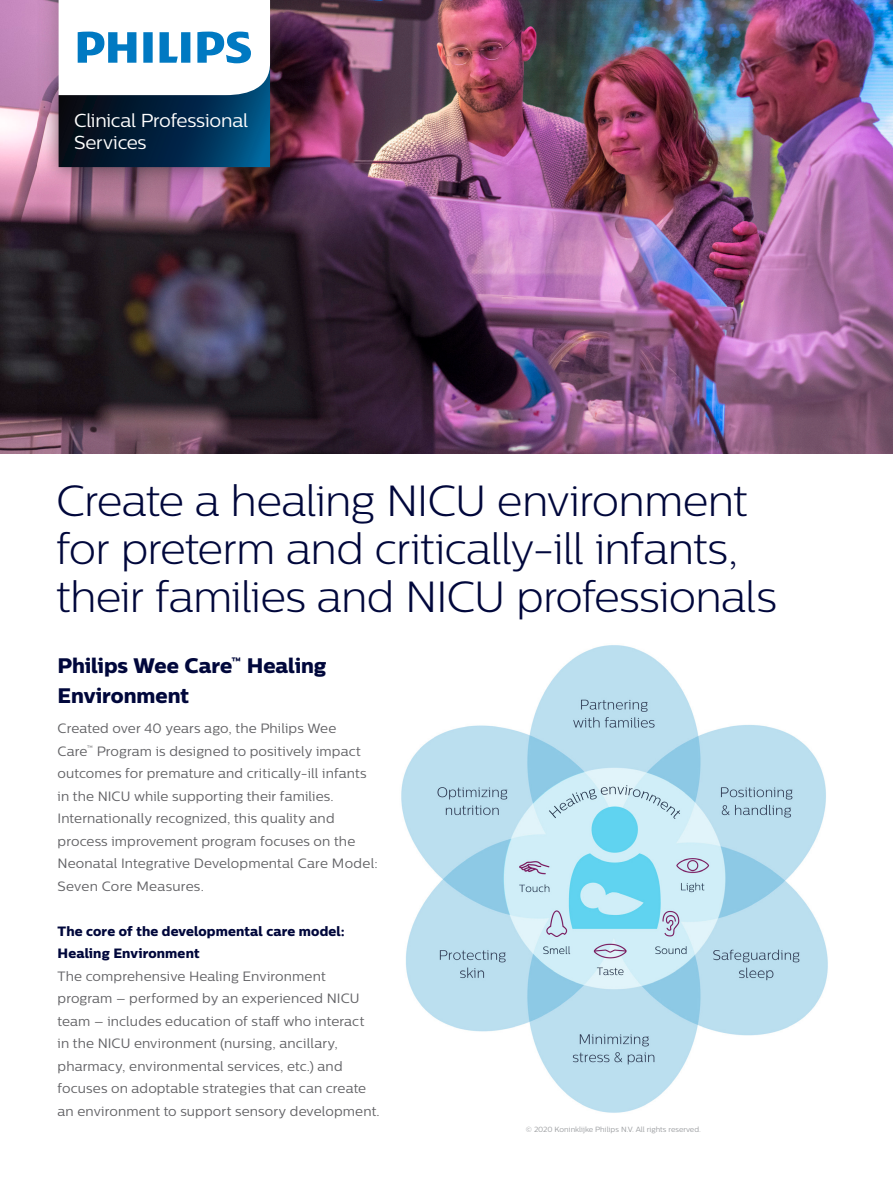
<style>
.page{position:relative;width:893px;height:1188px;background:#fff}
.page>*{position:absolute;margin:0;border:0;box-sizing:border-box;transform-origin:0 0}
._05_Main_Heading_Med{font:300 43.5px/48px "Centrale Sans";letter-spacing:-.02em;color:#00073b}
._03_Introduction{font:21px/30px "Centrale Sans X Bold";letter-spacing:-.005em;color:#00073b}
.t1{font:18.75px/22.5px "Centrale Sans";letter-spacing:-.015em;color:#fff}
._01_Body_Copy{font:13.5px/22.5px "Centrale Sans";letter-spacing:.01em;color:#636366}
._02_Body_Heading{font:13.5px/22.5px "Centrale Sans X Bold";letter-spacing:.01em;color:#00073b}
.t2{font:7.5px "Centrale Sans";color:#9d9fa2}
</style>
<div class="page">
<img style="left:37px;top:0;width:856px;height:454px">
<div style="left:35px;top:0;width:258px;height:191px;background:#231f20;opacity:.35"></div>
<div style="left:44px;top:50px;width:240px;height:131px;background:#231f20;opacity:.35"></div>
<svg style="left:59px;top:0;width:211px;height:167px"></svg>
<img style="left:401px;top:645px;width:427px;height:468px">
<img style="left:0;top:0;width:37px;height:454px">
<p class="t1" style="left:74px;top:108px;width:176px">Clinical Professional<br>Services</p>
<p class="_05_Main_Heading_Med" style="left:56px;top:477px;width:722px">Create a healing NICU environment for preterm and critically-ill infants, their families and NICU professionals</p>
<p class="_03_Introduction" style="left:58px;top:651px;width:270px">Philips Wee Care<sup>™</sup> Healing<br>Environment</p>
<p class="_01_Body_Copy" style="left:58px;top:717px;width:322px">Created over 40 years ago, the Philips Wee<br>Care<sup>™</sup> Program is designed to positively impact outcomes for premature and critically-ill infants in the NICU while supporting their families.<br>Internationally recognized, this quality and process improvement program focuses on the Neonatal Integrative Developmental Care Model:<br>Seven Core Measures.</p>
<p class="_02_Body_Heading" style="left:58px;top:920px;width:289px">The core of the developmental care model:<br>Healing Environment</p>
<p class="_01_Body_Copy" style="left:58px;top:965px;width:324px">The comprehensive Healing Environment program – performed by an experienced NICU team – includes education of staff who interact<br>in the NICU environment (nursing, ancillary, pharmacy, environmental services, etc.) and focuses on adoptable strategies that can create an environment to support sensory development.</p>
<p class="t2" style="left:526px;top:1125px;width:177px">© 2020 Koninklijke Philips N.V. All rights reserved.</p>
</div>
